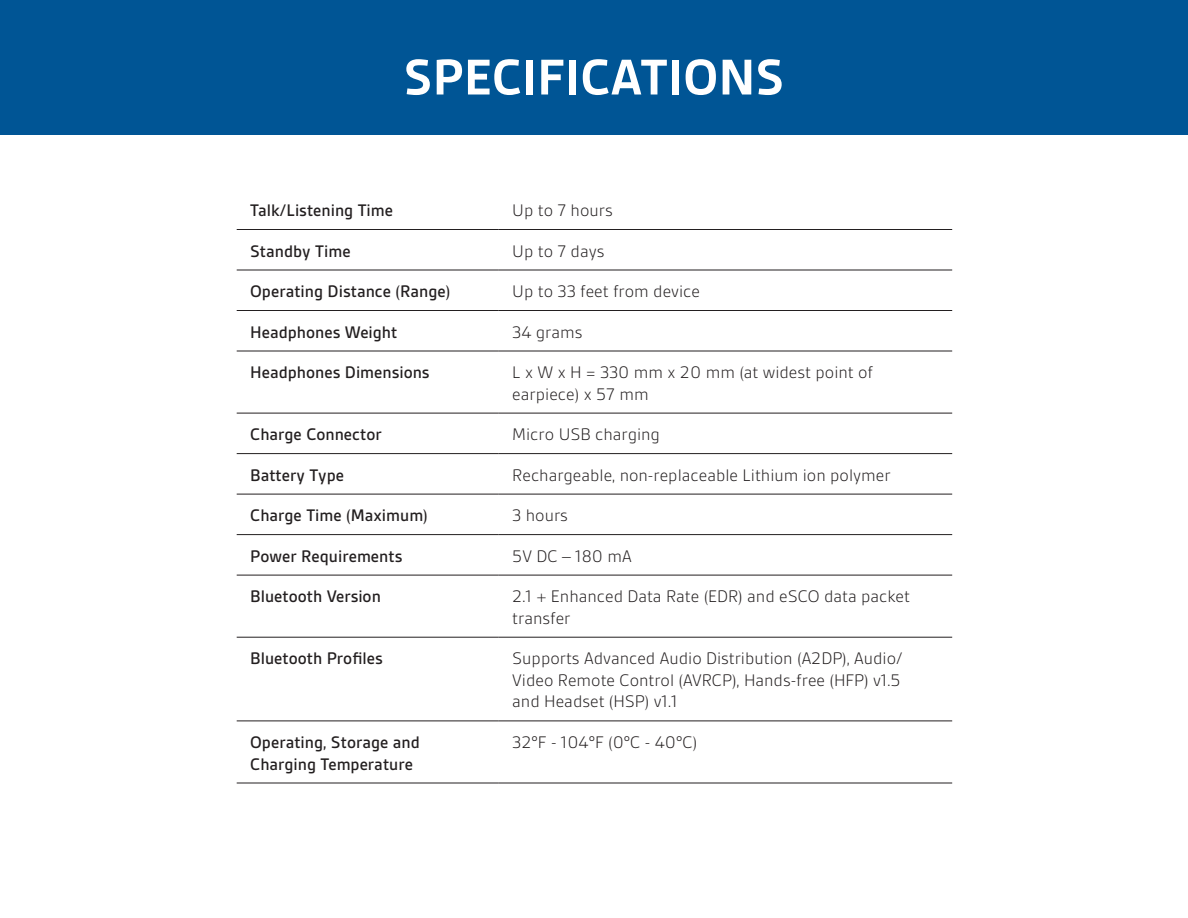
<style>
.page{position:relative;width:1188px;height:918px;background:#fff}
.page>*{position:absolute;margin:0;border:0;box-sizing:border-box;transform-origin:0 0}
.t1{font:700 54px "Gesta";color:#fff}
.t2{font:300 18px/21.6px "Gesta";color:#231f20}
.t3{font:500 18px/21.6px "Gesta";color:#231f20}
</style>
<div class="page">
<div style="left:0;top:0;width:1188px;height:135px;background:#005595"></div>
<hr style="left:237px;top:229px;width:262px;height:1px;background:#231f20">
<hr style="left:499px;top:229px;width:453px;height:1px;background:#231f20">
<hr style="left:237px;top:270px;width:262px;height:1px;background:#231f20">
<hr style="left:499px;top:270px;width:453px;height:1px;background:#231f20">
<hr style="left:237px;top:310px;width:262px;height:1px;background:#231f20">
<hr style="left:499px;top:310px;width:453px;height:1px;background:#231f20">
<hr style="left:237px;top:351px;width:262px;height:1px;background:#231f20">
<hr style="left:499px;top:351px;width:453px;height:1px;background:#231f20">
<hr style="left:237px;top:413px;width:262px;height:1px;background:#231f20">
<hr style="left:499px;top:413px;width:453px;height:1px;background:#231f20">
<hr style="left:237px;top:453px;width:262px;height:1px;background:#231f20">
<hr style="left:499px;top:453px;width:453px;height:1px;background:#231f20">
<hr style="left:237px;top:494px;width:262px;height:1px;background:#231f20">
<hr style="left:499px;top:494px;width:453px;height:1px;background:#231f20">
<hr style="left:237px;top:534px;width:262px;height:1px;background:#231f20">
<hr style="left:499px;top:534px;width:453px;height:1px;background:#231f20">
<hr style="left:237px;top:575px;width:262px;height:1px;background:#231f20">
<hr style="left:499px;top:575px;width:453px;height:1px;background:#231f20">
<hr style="left:237px;top:637px;width:262px;height:1px;background:#231f20">
<hr style="left:499px;top:637px;width:453px;height:1px;background:#231f20">
<hr style="left:237px;top:721px;width:262px;height:1px;background:#231f20">
<hr style="left:499px;top:721px;width:453px;height:1px;background:#231f20">
<hr style="left:237px;top:783px;width:262px;height:1px;background:#231f20">
<hr style="left:499px;top:783px;width:453px;height:1px;background:#231f20">
<p class="t1" style="left:404px;top:49px;width:382px">SPECIFICATIONS</p>
<p class="t3" style="left:250px;top:199px;width:144px">Talk/Listening Time</p>
<p class="t2" style="left:512px;top:200px;width:102px">Up to 7 hours</p>
<p class="t3" style="left:250px;top:240px;width:102px">Standby Time</p>
<p class="t2" style="left:512px;top:240px;width:94px">Up to 7 days</p>
<p class="t3" style="left:250px;top:280px;width:201px">Operating Distance (Range)</p>
<p class="t2" style="left:512px;top:281px;width:189px">Up to 33 feet from device</p>
<p class="t3" style="left:250px;top:321px;width:149px">Headphones Weight</p>
<p class="t2" style="left:512px;top:321px;width:72px">34 grams</p>
<p class="t3" style="left:250px;top:361px;width:181px">Headphones Dimensions</p>
<p class="t2" style="left:512px;top:362px;width:362px">L x W x H = 330 mm x 20 mm (at widest point of earpiece) x 57 mm</p>
<p class="t3" style="left:250px;top:424px;width:133px">Charge Connector</p>
<p class="t2" style="left:512px;top:424px;width:149px">Micro USB charging</p>
<p class="t3" style="left:250px;top:464px;width:95px">Battery Type</p>
<p class="t2" style="left:512px;top:464px;width:380px">Rechargeable, non-replaceable Lithium ion polymer</p>
<p class="t3" style="left:250px;top:505px;width:179px">Charge Time (Maximum)</p>
<p class="t2" style="left:512px;top:505px;width:57px">3 hours</p>
<p class="t3" style="left:250px;top:545px;width:154px">Power Requirements</p>
<p class="t2" style="left:512px;top:545px;width:121px">5V DC – 180 mA</p>
<p class="t3" style="left:250px;top:586px;width:132px">Bluetooth Version</p>
<p class="t2" style="left:512px;top:586px;width:399px">2.1 + Enhanced Data Rate (EDR) and eSCO data packet transfer</p>
<p class="t3" style="left:250px;top:648px;width:134px">Bluetooth Profiles</p>
<p class="t2" style="left:512px;top:648px;width:392px;text-align:justify">Supports Advanced Audio Distribution (A2DP), Audio/ Video Remote Control (AVRCP), Hands-free (HFP) v1.5 and Headset (HSP) v1.1</p>
<p class="t3" style="left:250px;top:731px;width:171px">Operating, Storage and<br>Charging Temperature</p>
<p class="t2" style="left:512px;top:731px;width:186px">32°F - 104°F (0°C - 40°C)</p>
</div>
